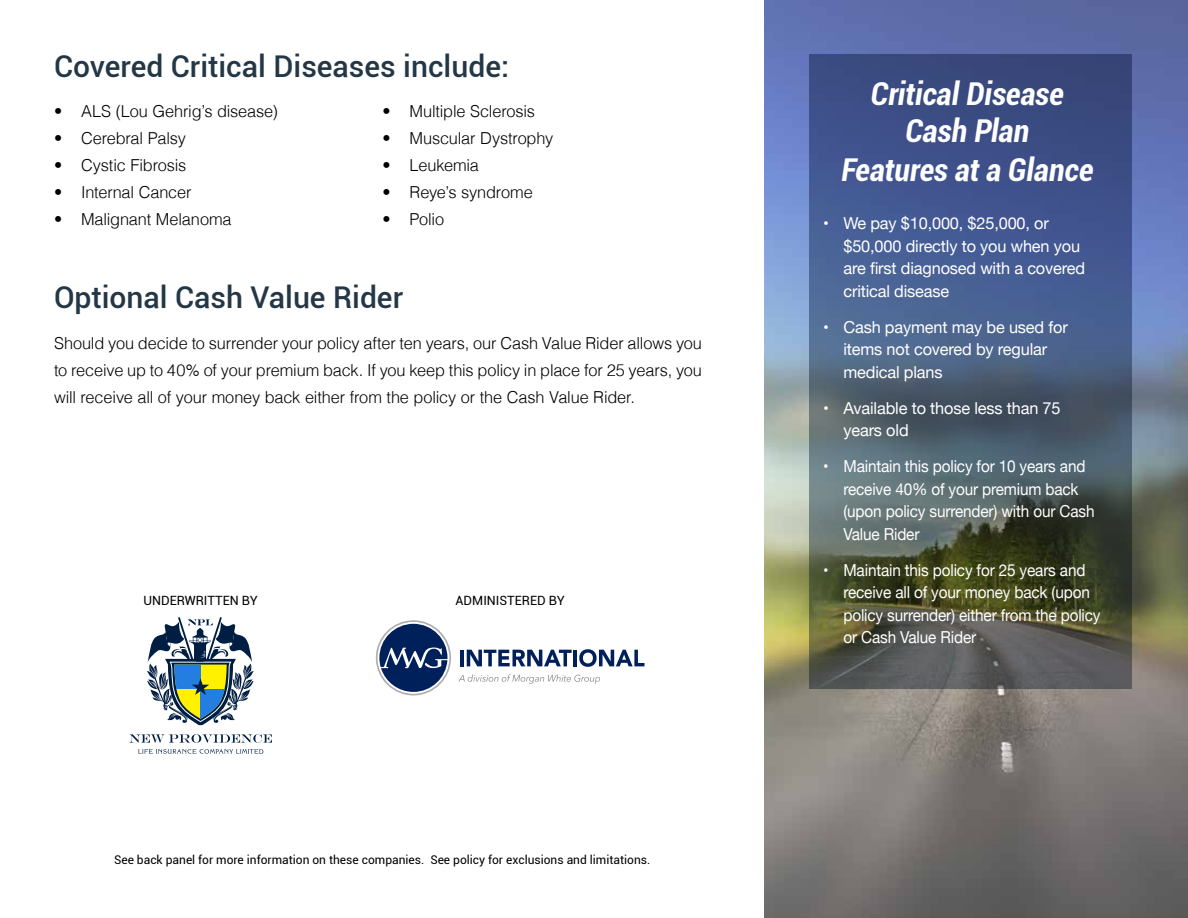
<style>
.page{position:relative;width:1188px;height:918px;background:#fff}
.page>*{position:absolute;margin:0;border:0;box-sizing:border-box;transform-origin:0 0}
.t1{font:italic 700 condensed 31.5px/38.4px "Roboto";letter-spacing:.005em;color:#fff;text-align:center}
.t2{font:500 30px "Roboto";color:#233746}
.t3{font:300 16.5px/27px "Helvetica";letter-spacing:-.01em;color:#000;text-align:justify}
.t4{font:16.5px/22.5px "Helvetica Neue";letter-spacing:-.01em;color:#fff;scale:.93 1}
.t5{font:16.5px/22.5px "Helvetica Neue";letter-spacing:-.01em;color:#fff}
.t6{font:12.75px "Roboto";color:#000}
.t7{font:12px "Roboto";color:#000}
</style>
<div class="page">
<img style="left:764px;top:0;width:424px;height:918px">
<svg style="left:810px;top:54px;width:322px;height:634px;background:#48586f"></svg>
<hr style="left:460px;top:650px;width:4px;height:16px;background:#00205c">
<svg style="left:467px;top:650px;width:105px;height:16px"></svg>
<hr style="left:573px;top:650px;width:4px;height:16px;background:#00205c">
<svg style="left:579px;top:649px;width:65px;height:18px"></svg>
<svg style="left:458px;top:674px;width:142px;height:10px"></svg>
<svg style="left:376px;top:620px;width:75px;height:75px"></svg>
<svg style="left:129px;top:734px;width:143px;height:9px"></svg>
<svg style="left:147px;top:617px;width:107px;height:108px"></svg>
<svg style="left:138px;top:749px;width:125px;height:5px"></svg>
<h2 class="t2" style="left:54px;top:49px;width:457px">Covered Critical Diseases include:</h2>
<p class="t3" style="left:54px;top:99px;width:225px">• ALS (Lou Gehrig’s disease)</p>
<p class="t3" style="left:54px;top:126px;width:133px">• Cerebral Palsy</p>
<p class="t3" style="left:54px;top:153px;width:134px">• Cystic Fibrosis</p>
<p class="t3" style="left:54px;top:180px;width:139px">• Internal Cancer</p>
<p class="t3" style="left:54px;top:207px;width:179px">• Malignant Melanoma</p>
<p class="t3" style="left:382px;top:99px;width:154px">• Multiple Sclerosis</p>
<p class="t3" style="left:382px;top:126px;width:172px">• Muscular Dystrophy</p>
<p class="t3" style="left:382px;top:153px;width:98px">• Leukemia</p>
<p class="t3" style="left:382px;top:180px;width:152px">• Reye’s syndrome</p>
<p class="t3" style="left:382px;top:207px;width:63px">• Polio</p>
<h2 class="t2" style="left:54px;top:280px;width:351px">Optional Cash Value Rider</h2>
<p class="t3" style="left:54px;top:331px;width:650px">Should you decide to surrender your policy after ten years, our Cash Value Rider allows you to receive up to 40% of your premium back. If you keep this policy in place for 25 years, you will receive all of your money back either from the policy or the Cash Value Rider.</p>
<p class="t6" style="left:144px;top:593px;width:116px">UNDERWRITTEN BY</p>
<p class="t6" style="left:456px;top:593px;width:111px">ADMINISTERED BY</p>
<p class="t7" style="left:114px;top:853px;width:538px">See back panel for more information on these companies. See policy for exclusions and limitations.</p>
<h1 class="t1" style="left:841px;top:75px;width:254px">Critical Disease<br>Cash Plan<br>Features at a Glance</h1>
<p class="t5" style="left:843px;top:212px;width:243px;text-indent:-20px">• We pay $10,000, $25,000, or $50,000 directly to you when you are first diagnosed with a covered critical disease</p>
<p class="t5" style="left:843px;top:316px;width:226px;text-indent:-20px">• Cash payment may be used for items not covered by regular medical plans</p>
<p class="t5" style="left:843px;top:397px;width:219px;text-indent:-20px">• Available to those less than 75 years old</p>
<p class="t4" style="left:843px;top:455px;width:272px;text-indent:-20px">• Maintain this policy for 10 years and receive 40% of your premium back (upon policy surrender) with our Cash<br>Value Rider</p>
<p class="t4" style="left:843px;top:559px;width:278px;text-indent:-20px">• Maintain this policy for 25 years and receive all of your money back (upon policy surrender) either from the policy or Cash Value Rider</p>
</div>
